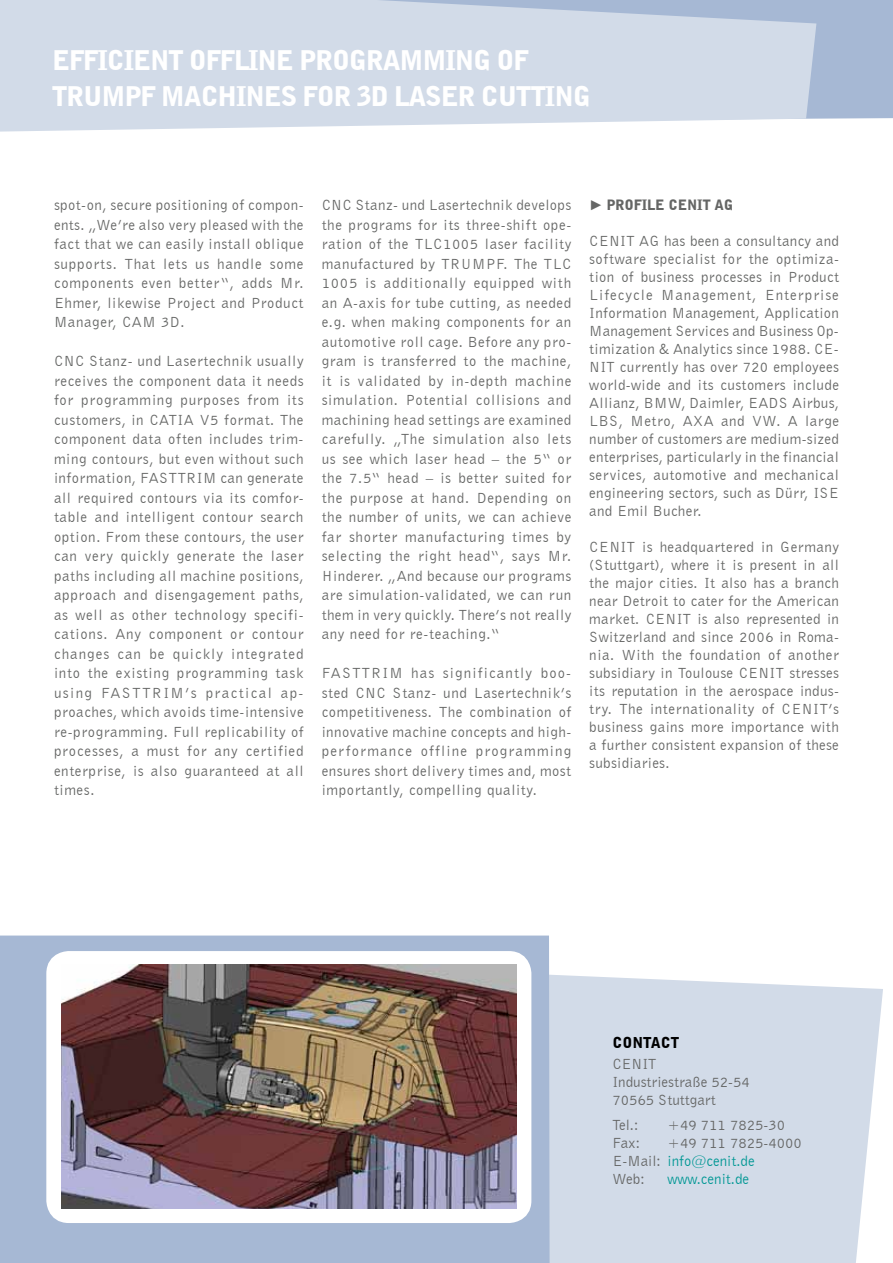
<style>
.page{position:relative;width:893px;height:1263px;background:#fff}
.page>*{position:absolute;margin:0;border:0;box-sizing:border-box;transform-origin:0 0}
.t1{font:900 27px/36px "Bell Gothic BT";letter-spacing:-.04em;color:#fff}
.t2{font:15px/19.5px "Bell Gothic BT";letter-spacing:.025em;color:#656665;text-align:justify}
.t3{font:15px/18px "Bell Gothic BT";color:#656665}
.t4{font:15px "Bell Gothic BT";color:#009794}
.t5{font:900 15px "Bell Gothic BT";color:#000}
.t6{font:900 14.25px "Bell Gothic BT";letter-spacing:-.01em;color:#656665}
.s1{font-family:"Arial";font-weight:700}
.s2{color:#009794}
</style>
<div class="page">
<div style="left:550px;top:974px;width:333px;height:289px;background:#d2dbe8"></div>
<div style="left:816px;top:0;width:77px;height:119px;background:#a6b8d4"></div>
<svg style="left:0;top:0;width:816px;height:132px;background:#d2dbe8"></svg>
<div style="left:0;top:935px;width:550px;height:328px;background:#a6b8d4"></div>
<div style="left:46px;top:951px;width:485px;height:272px;border:12px solid #fff;border-radius:17px"></div>
<img style="left:61px;top:964px;width:456px;height:245px">
<h1 class="t1" style="left:52px;top:42px;width:540px">EFFICIENT OFFLINE PRO GRAMMING O F<br>TRUM PF MACHINES FO R 3D LASER CUTTING</h1>
<p class="t2" style="left:54px;top:195px;width:251px">spot-on, secure positioning of compon&shy;ents. „We’re also very pleased with the fact that we can easily install oblique supports. That lets us handle some components even better“, adds Mr.<br>Ehmer, likewise Project and Product Manager, CAM 3D.</p>
<p class="t2" style="left:54px;top:351px;width:251px">CNC Stanz- und Lasertechnik usually receives the component data it needs for programming purposes from its customers, in CATIA V5 format. The component data often includes trim&shy;ming contours, but even without such information, FASTTRIM can generate all required contours via its comfor&shy;table and intelligent contour search option. From these contours, the user can very quickly generate the laser paths including all machine positions, approach and disengagement paths, as well as other technology specifi&shy;cations. Any component or contour changes can be quickly integrated into the existing programming task using FASTTRIM’s practical ap&shy;proaches, which avoids time-intensive re-programming. Full replicability of processes, a must for any certified enterprise, is also guaranteed at all times.</p>
<p class="t2" style="left:322px;top:195px;width:251px">CNC Stanz- und Lasertechnik develops the programs for its three-shift ope&shy;ration of the TLC1005 laser facility manufactured by TRUMPF. The TLC 1005 is additionally equipped with an A-axis for tube cutting, as needed e.g. when making components for an automotive roll cage. Before any pro&shy;gram is transferred to the machine, it is validated by in-depth machine simulation. Potential collisions and machining head settings are examined carefully. „The simulation also lets us see which laser head – the 5“ or the 7.5“ head – is better suited for the purpose at hand. Depending on the number of units, we can achieve far shorter manufacturing times by selecting the right head“, says Mr.<br>Hinderer. „And because our programs are simulation-validated, we can run them in very quickly. There’s not really any need for re-teaching.“</p>
<p class="t2" style="left:322px;top:663px;width:251px">FASTTRIM has significantly boo&shy;sted CNC Stanz- und Lasertechnik’s competitiveness. The combination of innovative machine concepts and high&shy;performance offline programming ensures short delivery times and, most importantly, compelling quality.</p>
<p class="t6" style="left:589px;top:196px;width:145px"><span class="s1">►</span> PRO FILE CE NIT AG</p>
<p class="t2" style="left:589px;top:231px;width:251px;line-height:18px">CENIT AG has been a consultancy and software specialist for the optimiza&shy;tion of business processes in Product Lifecycle Management, Enterprise Information Management, Application Management Services and Business Op&shy;timization &amp; Analytics since 1988. CE-NIT currently has over 720 employees world-wide and its customers include Allianz, BMW, Daimler, EADS Airbus, LBS, Metro, AXA and VW. A large number of customers are medium-sized enterprises, particularly in the financial services, automotive and mechanical engineering sectors, such as Dürr, ISE and Emil Bucher.</p>
<p class="t2" style="left:589px;top:537px;width:251px;line-height:18px">CENIT is headquartered in Germany (Stuttgart), where it is present in all the major cities. It also has a branch near Detroit to cater for the American market. CENIT is also represented in Switzerland and since 2006 in Roma&shy;nia. With the foundation of another subsidiary in Toulouse CENIT stresses its reputation in the aerospace indus&shy;try. The internationality of CENIT’s business gains more importance with a further consistent expansion of these subsidiaries.</p>
<p class="t5" style="left:612px;top:1033px;width:31px">CONTACT</p>
<p class="t3" style="left:612px;top:1054px;width:139px">CENIT<br>Industriestraße 52-54<br>70565 Stuttgart</p>
<p class="t2" style="left:612px;top:1115px;width:27px">Tel.:</p>
<p class="t3" style="left:668px;top:1116px;width:119px">+49 711 7825-30</p>
<p class="t2" style="left:612px;top:1133px;width:29px">Fax:</p>
<p class="t3" style="left:612px;top:1134px;width:191px;text-indent:55px">+49 711 7825-4000<br>E-Mail: <span class="s2">info@cenit.de<br></span>Web:</p>
<p class="t4" style="left:668px;top:1170px;width:83px">www.cenit.de</p>
</div>
